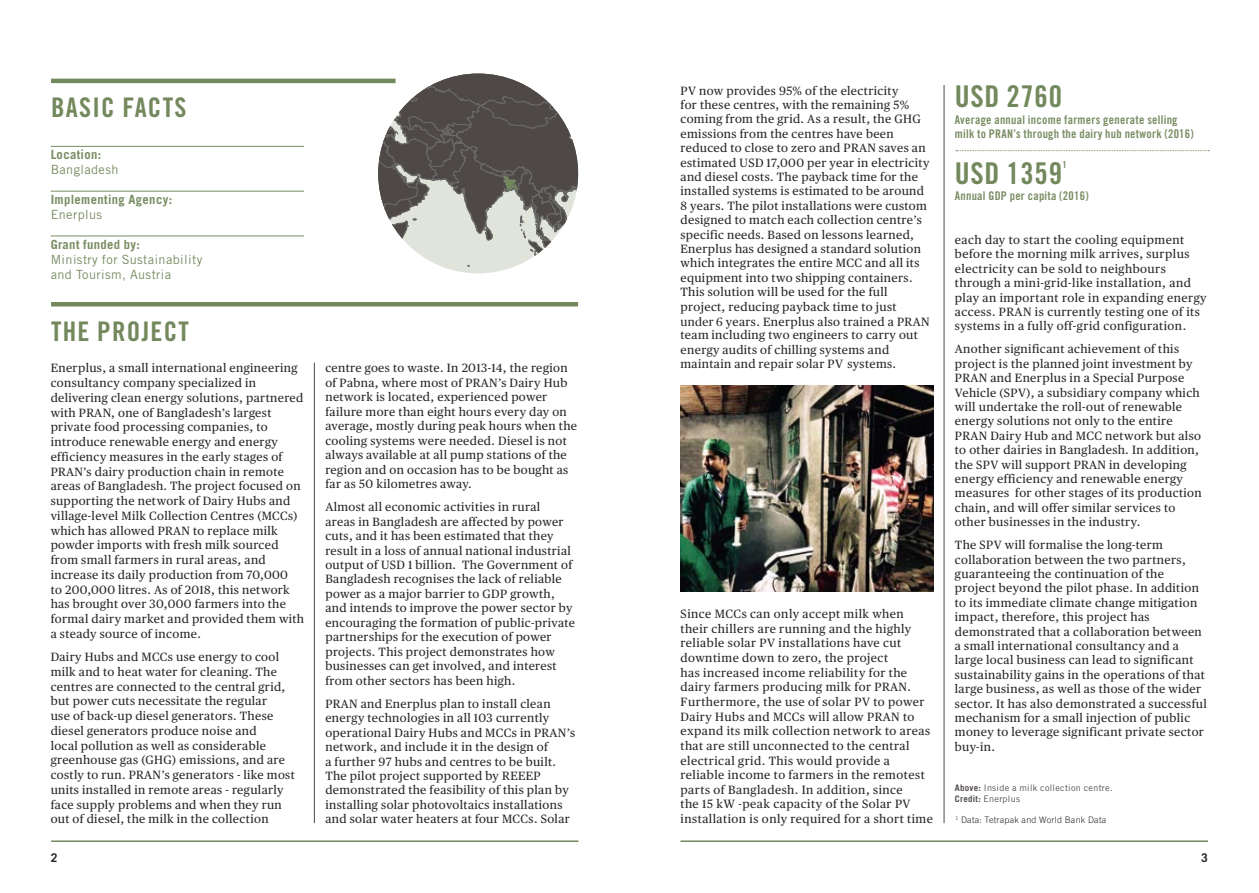
<style>
.page{position:relative;width:1259px;height:893px;background:#fff}
.page>*{position:absolute;margin:0;border:0;box-sizing:border-box;transform-origin:0 0}
.t1{font:30px "Trade Gothic LT Std Bd Cn 20";letter-spacing:.025em;color:#73885d}
.t2{font:27px "Trade Gothic LT Std Bd Cn 20";letter-spacing:.05em;color:#73885d}
.t3{font:12.6px/15.1px "Trade Gothic LT Std";letter-spacing:.03em;color:#798d63}
.t4{font:700 12.6px "Trade Gothic LT Std";letter-spacing:.025em;color:#798d63}
.t5{font:12px/14.4px "Publico Text";letter-spacing:.03em;color:#282827}
.t6{font:12px/13.5px "Trade Gothic LT Std Bd Cn 20";letter-spacing:.025em;color:#798d63}
.t7{font:700 12px "Trade Gothic LT Std";color:#282827}
.t8{font:9.6px "Trade Gothic LT Std Bd Cn 20";color:#73885d}
.t9{font:9px/10.5px "Trade Gothic LT Std";letter-spacing:.03em;color:#544f4d}
.t10{font:300 9px "Trade Gothic LT Std";letter-spacing:.025em;color:#282827}
.s1{font-family:"Publico"}
.s2{font-weight:700}
</style>
<div class="page">
<hr style="left:51px;top:840px;width:527px;height:2px;background:#73885d">
<hr style="left:680px;top:840px;width:528px;height:2px;background:#73885d">
<hr style="left:51px;top:79px;width:344px;height:4px;background:#73885d">
<hr style="left:51px;top:302px;width:527px;height:4px;background:#73885d">
<hr style="left:314px;top:363px;width:1px;height:460px;background:#4e4946">
<hr style="left:943px;top:85px;width:1px;height:738px;background:#4e4946">
<hr style="left:51px;top:146px;width:253px;height:1px;background:#798d63">
<hr style="left:51px;top:191px;width:253px;height:1px;background:#798d63">
<hr style="left:51px;top:236px;width:253px;height:1px;background:#798d63">
<img style="left:680px;top:385px;width:253px;height:206px">
<svg style="left:378px;top:74px;width:200px;height:200px"></svg>
<svg style="left:956px;top:150px;width:253px;height:1px"></svg>
<h2 class="t2" style="left:51px;top:91px;width:137px">BASIC FACTS</h2>
<p class="t4" style="left:51px;top:147px;width:52px">Location:</p>
<p class="t3" style="left:51px;top:162px;width:69px">Bangladesh</p>
<p class="t4" style="left:51px;top:192px;width:123px">Implementing Agency:</p>
<p class="t3" style="left:51px;top:207px;width:53px">Enerplus</p>
<p class="t4" style="left:51px;top:237px;width:91px">Grant funded by:</p>
<p class="t3" style="left:51px;top:252px;width:153px">Ministry for Sustainability and Tourism, Austria</p>
<h2 class="t2" style="left:51px;top:314px;width:140px">THE PROJECT</h2>
<p class="t5" style="left:51px;top:361px;width:255px">Enerplus, a small international engineering consultancy company specialized in delivering clean energy solutions, partnered with PRAN, one of Bangladesh’s largest private food processing companies, to introduce renewable energy and energy efficiency measures in the early stages of PRAN’s dairy production chain in remote areas of Bangladesh. The project focused on supporting the network of Dairy Hubs and village-level Milk Collection Centres (MCCs) which has allowed PRAN to replace milk powder imports with fresh milk sourced from small farmers in rural areas, and increase its daily production from 70,000<br>to 200,000 litres. As of 2018, this network has brought over 30,000 farmers into the formal dairy market and provided them with a steady source of income.</p>
<p class="t5" style="left:51px;top:649px;width:246px">Dairy Hubs and MCCs use energy to cool milk and to heat water for cleaning. The centres are connected to the central grid, but power cuts necessitate the regular<br>use of back-up diesel generators. These diesel generators produce noise and<br>local pollution as well as considerable greenhouse gas (GHG) emissions, and are costly to run. PRAN’s generators - like most units installed in remote areas - regularly face supply problems and when they run out of diesel, the milk in the collection</p>
<p class="t5" style="left:325px;top:361px;width:253px">centre goes to waste. In 2013-14, the region of Pabna, where most of PRAN’s Dairy Hub network is located, experienced power failure more than eight hours every day on average, mostly during peak hours when the cooling systems were needed. Diesel is not always available at all pump stations of the region and on occasion has to be bought as far as 50 kilometres away.</p>
<p class="t5" style="left:325px;top:500px;width:251px">Almost all economic activities in rural<br>areas in Bangladesh are affected by power cuts, and it has been estimated that they result in a loss of annual national industrial output of USD 1 billion. The Government of Bangladesh recognises the lack of reliable power as a major barrier to GDP growth, and intends to improve the power sector by encouraging the formation of public-private partnerships for the execution of power projects. This project demonstrates how businesses can get involved, and interest from other sectors has been high.</p>
<p class="t5" style="left:325px;top:696px;width:251px">PRAN and Enerplus plan to install clean energy technologies in all 103 currently operational Dairy Hubs and MCCs in PRAN’s network, and include it in the design of<br>a further 97 hubs and centres to be built.<br>The pilot project supported by REEEP demonstrated the feasibility of this plan by installing solar photovoltaics installations and solar water heaters at four MCCs. Solar</p>
<p class="t5" style="left:680px;top:83px;width:250px">PV now provides 95% of the electricity<br>for these centres, with the remaining 5% coming from the grid. As a result, the GHG emissions from the centres have been reduced to close to zero and PRAN saves an estimated USD 17,000 per year in electricity and diesel costs. The payback time for the installed systems is estimated to be around 8 years. The pilot installations were custom designed to match each collection centre’s specific needs. Based on lessons learned, Enerplus has designed a standard solution which integrates the entire MCC and all its equipment into two shipping containers.<br>This solution will be used for the full project, reducing payback time to just <span class="s1">under 6</span> years. Enerplus also trained a PRAN team including two engineers to carry out energy audits of chilling systems and maintain and repair solar PV systems.</p>
<p class="t5" style="left:680px;top:607px;width:254px">Since MCCs can only accept milk when their chillers are running and the highly reliable solar PV installations have cut downtime down to zero, the project<br>has increased income reliability for the dairy farmers producing milk for PRAN.<br>Furthermore, the use of solar PV to power Dairy Hubs and MCCs will allow PRAN to expand its milk collection network to areas that are still unconnected to the central electrical grid. This would provide a reliable income to farmers in the remotest parts of Bangladesh. In addition, since<br>the 15 kW -peak capacity of the Solar PV installation is only required for a short time</p>
<h1 class="t1" style="left:955px;top:78px;width:109px">USD 2760</h1>
<p class="t6" style="left:955px;top:113px;width:240px">Average annual income farmers generate selling milk to PRAN’s through the dairy hub network (2016)</p>
<h1 class="t1" style="left:955px;top:155px;width:109px">USD 1359</h1>
<p class="t8" style="left:1062px;top:158px;width:6px">1</p>
<p class="t6" style="left:955px;top:189px;width:135px">Annual GDP per capita (2016)</p>
<p class="t5" style="left:955px;top:233px;width:253px">each day to start the cooling equipment before the morning milk arrives, surplus electricity can be sold to neighbours through a mini-grid-like installation, and play an important role in expanding energy access. PRAN is currently testing one of its systems in a fully off-grid configuration.</p>
<p class="t5" style="left:955px;top:342px;width:248px">Another significant achievement of this project is the planned joint investment by PRAN and Enerplus in a Special Purpose Vehicle (SPV), a subsidiary company which will undertake the roll-out of renewable energy solutions not only to the entire PRAN Dairy Hub and MCC network but also to other dairies in Bangladesh. In addition, the SPV will support PRAN in developing energy efficiency and renewable energy measures for other stages of its production chain, and will offer similar services to other businesses in the industry.</p>
<p class="t5" style="left:955px;top:538px;width:253px">The SPV will formalise the long-term collaboration between the two partners, guaranteeing the continuation of the project beyond the pilot phase. In addition to its immediate climate change mitigation impact, therefore, this project has demonstrated that a collaboration between a small international consultancy and a large local business can lead to significant sustainability gains in the operations of that large business, as well as those of the wider sector. It has also demonstrated a successful mechanism for a small injection of public money to leverage significant private sector buy-in.</p>
<p class="t9" style="left:955px;top:783px;width:159px"><span class="s2">Above:</span> Inside a milk collection centre.<br><span class="s2">Credit:</span> Enerplus</p>
<p class="t10" style="left:955px;top:814px;width:152px"><sup>1</sup> Data: Tetrapak and World Bank Data</p>
<p class="t7" style="left:51px;top:851px;width:8px">2</p>
<p class="t7" style="left:1201px;top:851px;width:8px">3</p>
</div>
